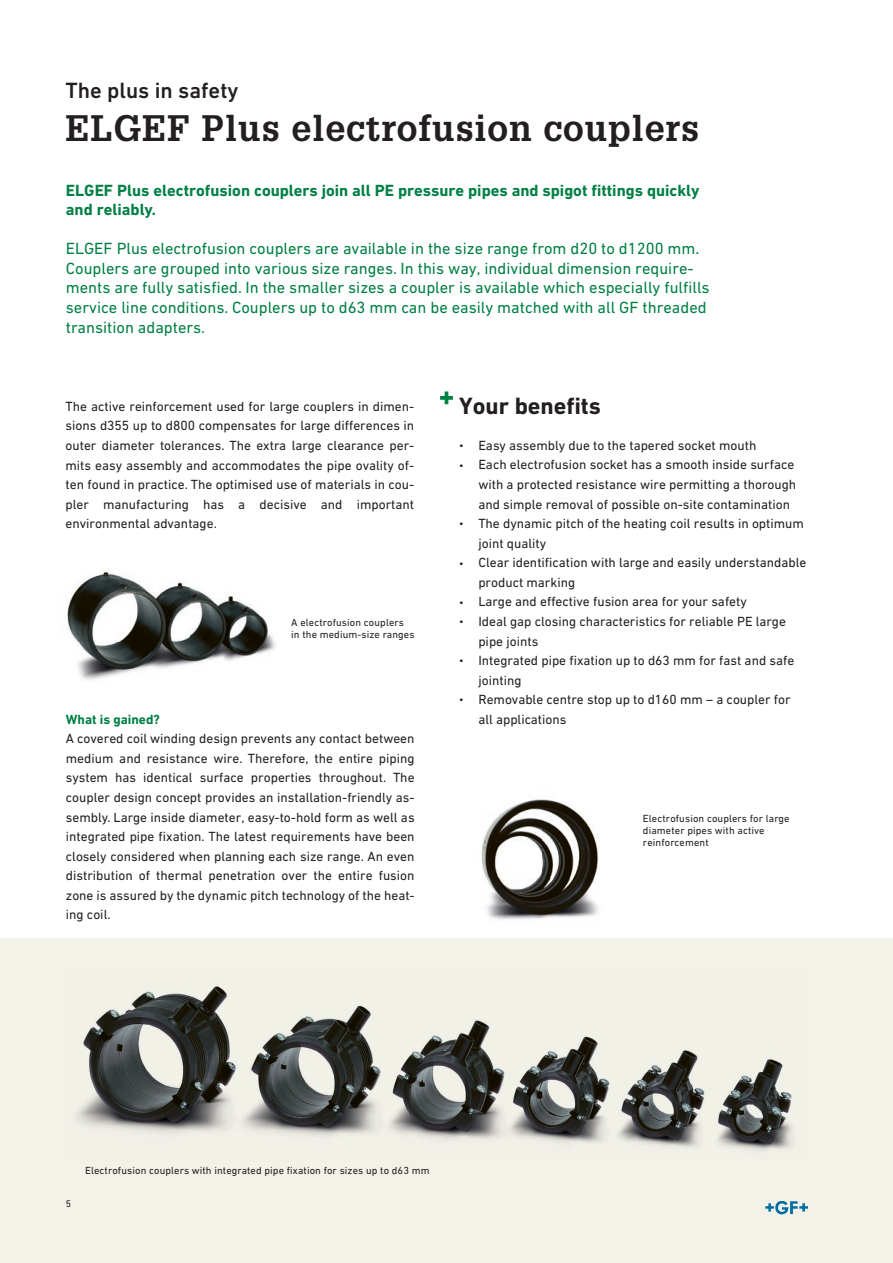
<style>
.page{position:relative;width:893px;height:1263px;background:#fff}
.page>*{position:absolute;margin:0;border:0;box-sizing:border-box;transform-origin:0 0}
.t1{font:700 36px "Glypha LT Pro";letter-spacing:.025em;color:#231f20}
.t2{font:700 24px "DIN Next W1 G";color:#231f20}
.t3{font:500 22.5px "DIN Next W1 G";color:#231f20}
.t4{font:16.5px/19.5px "DIN Next W1 G";color:#008044}
.t5{font:700 16.5px/19.5px "DIN Next W1 G";color:#008044}
.t6{font:13.5px/19.5px "DIN Next W1 G";color:#231f20}
.t7{font:700 13.5px "DIN Next W1 G";color:#008044}
.t8{font:10.5px/12px "DIN Next W1 G";letter-spacing:.01em;color:#231f20}
.t9{font:9.75px "DIN Next W1 G";color:#231f20}
.s1{font-size:10.5px}
</style>
<div class="page">
<div style="left:0;top:939px;width:893px;height:324px;background:#f2f2e9"></div>
<img style="left:67px;top:571px;width:208px;height:109px">
<img style="left:481px;top:799px;width:118px;height:121px">
<img style="left:75px;top:986px;width:717px;height:165px">
<svg style="left:440px;top:391px;width:13px;height:13px"></svg>
<svg style="left:765px;top:1201px;width:43px;height:13px"></svg>
<h3 class="t3" style="left:66px;top:77px;width:174px">The plus in safety</h3>
<h1 class="t1" style="left:66px;top:106px;width:635px">ELGEF Plus electrofusion couplers</h1>
<p class="t5" style="left:66px;top:180px;width:635px">ELGEF Plus electrofusion couplers join all PE pressure pipes and spigot fittings quickly and reliably.</p>
<p class="t4" style="left:66px;top:239px;width:645px">ELGEF Plus electrofusion couplers are available in the size range from d20 to d1200 mm.<br>Couplers are grouped into various size ranges. In this way, individual dimension require&shy;ments are fully satisfied. In the smaller sizes a coupler is available which especially fulfills service line conditions. Couplers up to d63 mm can be easily matched with all GF threaded transition adapters.</p>
<p class="t6" style="left:66px;top:396px;width:350px;text-align:justify">The active reinforcement used for large couplers in dimen&shy;sions d355 up to d800 compensates for large differences in outer diameter tolerances. The extra large clearance per&shy;mits easy assembly and accommodates the pipe ovality of&shy;ten found in practice. The optimised use of materials in cou&shy;pler manufacturing has a decisive and important environmental advantage.</p>
<p class="t8" style="left:291px;top:616px;width:125px">A electrofusion couplers in the medium-size ranges</p>
<h2 class="t2" style="left:459px;top:392px;width:143px">Your benefits</h2>
<p class="t6" style="left:459px;top:435px;width:299px"><span class="s1">•</span> Easy assembly due to the tapered socket mouth</p>
<p class="t6" style="left:478px;top:455px;width:319px;text-indent:-19px"><span class="s1">•</span> Each electrofusion socket has a smooth inside surface with a protected resistance wire permitting a thorough and simple removal of possible on-site contamination</p>
<p class="t6" style="left:478px;top:514px;width:327px;text-indent:-19px"><span class="s1">•</span> The dynamic pitch of the heating coil results in optimum joint quality</p>
<p class="t6" style="left:478px;top:553px;width:329px;text-indent:-19px"><span class="s1">•</span> Clear identification with large and easily understandable product marking</p>
<p class="t6" style="left:459px;top:592px;width:289px"><span class="s1">•</span> Large and effective fusion area for your safety</p>
<p class="t6" style="left:478px;top:611px;width:309px;text-indent:-19px"><span class="s1">•</span> Ideal gap closing characteristics for reliable PE large pipe joints</p>
<p class="t6" style="left:478px;top:651px;width:317px;text-indent:-19px"><span class="s1">•</span> Integrated pipe fixation up to d63 mm for fast and safe jointing</p>
<p class="t6" style="left:459px;top:690px;width:333px"><span class="s1">•</span> Removable centre stop up to d160 mm – a coupler for</p>
<p class="t7" style="left:66px;top:711px;width:95px">What is gained?</p>
<p class="t6" style="left:478px;top:709px;width:90px">all applications</p>
<p class="t6" style="left:66px;top:729px;width:350px;text-align:justify">A covered coil winding design prevents any contact between medium and resistance wire. Therefore, the entire piping system has identical surface properties throughout. The coupler design concept provides an installation-friendly as&shy;sembly. Large inside diameter, easy-to-hold form as well as integrated pipe fixation. The latest requirements have been closely considered when planning each size range. An even distribution of thermal penetration over the entire fusion zone is assured by the dynamic pitch technology of the heat&shy;ing coil.</p>
<p class="t8" style="left:643px;top:812px;width:148px">Electrofusion couplers for large diameter pipes with active reinforcement</p>
<p class="t9" style="left:66px;top:1197px;width:7px">5</p>
<p class="t8" style="left:85px;top:1164px;width:346px">Electrofusion couplers with integrated pipe fixation for sizes up to d63 mm</p>
</div>
